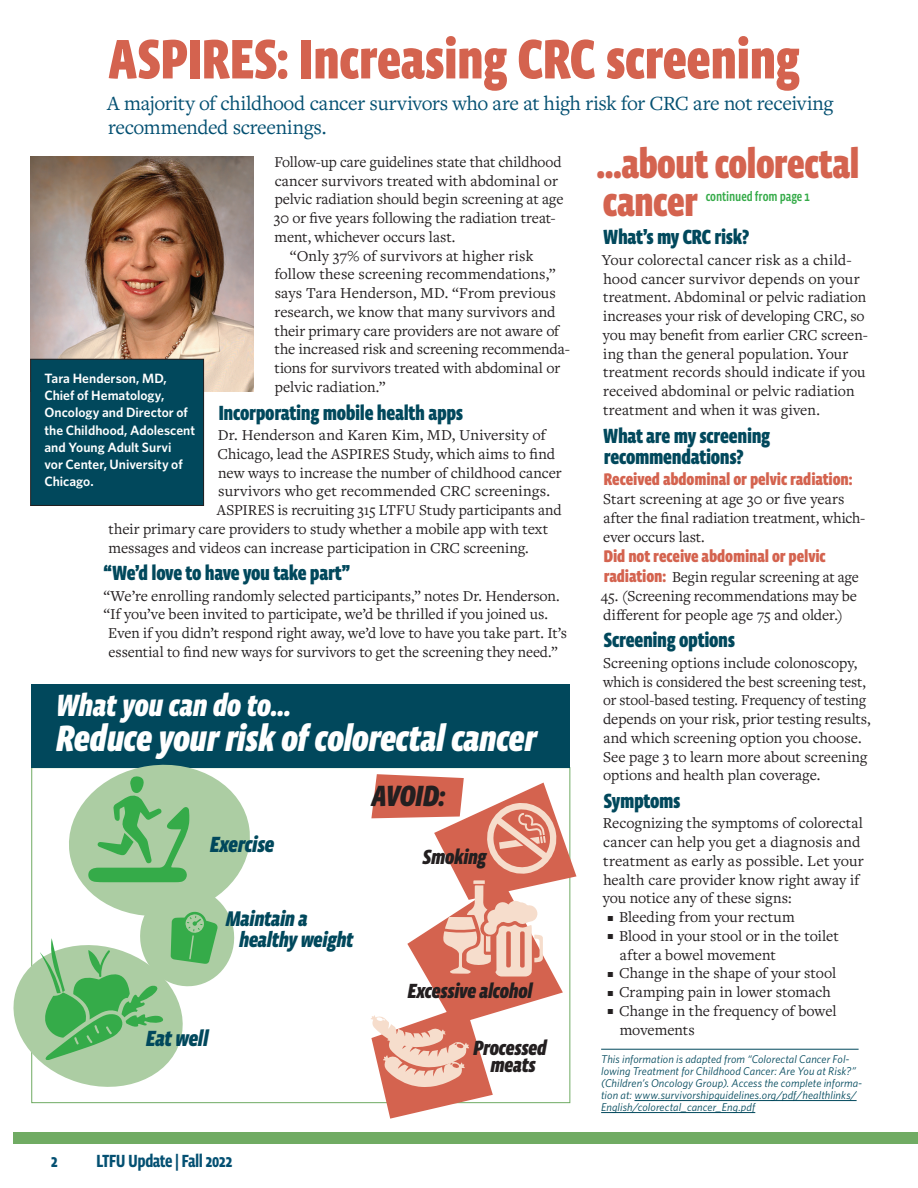
<style>
.page{position:relative;width:918px;height:1188px;background:#fff}
.page>*{position:absolute;margin:0;border:0;box-sizing:border-box;transform-origin:0 0}
.t1{font:900 57px "Vista Sans Nar OTCE";letter-spacing:-.015em;color:#d4634f}
.t2{font:900 42px "Vista Sans Nar OTCE";letter-spacing:-.015em;color:#d4634f}
.t3{font:italic 900 37.5px "Vista Sans Nar OTCE";letter-spacing:-.015em;color:#fff}
.t4{font:italic 900 31.5px "Vista Sans Nar OTCE";letter-spacing:-.005em;color:#fff}
.t5{font:italic 900 30px "Vista Sans Nar OTCE";letter-spacing:-.025em;color:#231f20}
.t6{font:italic 900 22.5px "Vista Sans Nar OTCE";letter-spacing:-.015em;color:#01485c}
.t7{font:italic 900 21.75px/21px "Vista Sans Nar OTCE";letter-spacing:-.015em;color:#01485c}
.t8{font:900 21px "Vista Sans Nar OTCE";letter-spacing:-.015em;color:#01485c}
.t9{font:21px "Freight Text Pro";letter-spacing:-.015em;color:#045072}
.t10{font:italic 900 21px/17.2px "Vista Sans Nar OTCE";letter-spacing:-.015em;color:#231f20;text-align:center}
.t11{font:700 18px "Vista Sans Nar OTCE";letter-spacing:-.03em;color:#045072}
.t12{font:900 17.25px "Vista Sans Nar OTCE";letter-spacing:-.005em;color:#d4634f}
.t13{font:15.75px/18.8px "Freight Text Pro";color:#231f20}
.t14{font:600 13.5px/17.2px "Whitney";color:#fff}
.t15{font:500 13.5px "Vista Sans Nar OTCE";letter-spacing:-.005em;color:#35ab49}
.t16{font:italic 11.25px/12px "Whitney";letter-spacing:.01em;color:#01485c}
.s1{font-family:"Vista Sans Nar OTCE";font-weight:900;font-size:17.25px;color:#d4634f}
.s2{font-size:12px}
</style>
<div class="page">
<div style="left:14px;top:1132px;width:904px;height:12px;background:#70ab63"></div>
<img style="left:30px;top:156px;width:224px;height:236px">
<div style="left:31px;top:359px;width:173px;height:146px;background:#01485c"></div>
<div style="left:30px;top:359px;width:174px;height:147px;border:1px solid #231f20"></div>
<hr style="left:601px;top:1049px;width:258px;height:1px;background:#01485c">
<hr style="left:634px;top:1100px;width:223px;height:1px;background:#01485c">
<hr style="left:601px;top:1112px;width:154px;height:1px;background:#01485c">
<div style="left:31px;top:684px;width:539px;height:84px;background:#01485c"></div>
<svg style="left:371px;top:774px;width:205px;height:345px"></svg>
<svg style="left:13px;top:764px;width:242px;height:332px"></svg>
<h1 class="t1" style="left:108px;top:27px;width:694px">ASPIRES: Increasing CRC screening</h1>
<p class="t9" style="left:107px;top:89px;width:728px">A majority of childhood cancer survivors who are at high risk for CRC are not receiving</p>
<p class="t9" style="left:108px;top:113px;width:220px">recommended screenings.</p>
<p class="t13" style="left:274px;top:152px;width:289px">Follow-up care guidelines state that childhood</p>
<p class="t13" style="left:275px;top:171px;width:285px">cancer survivors treated with abdominal or</p>
<p class="t13" style="left:275px;top:189px;width:290px">pelvic radiation should begin screening at age</p>
<p class="t13" style="left:274px;top:208px;width:283px">30 or fve years following the radiation treat-</p>
<p class="t13" style="left:275px;top:227px;width:182px">ment, whichever occurs last.</p>
<p class="t13" style="left:275px;top:246px;width:297px;text-indent:15px">“Only 37% of survivors at higher risk follow these screening recommendations,” says Tara Henderson, MD. “From previous research, we know that many survivors and their primary care providers are not aware of the increased risk and screening recommenda&shy;tions for survivors treated with abdominal or</p>
<p class="t14" style="left:44px;top:369px;width:124px">Tara Henderson, MD,</p>
<p class="t13" style="left:275px;top:377px;width:112px">pelvic radiation.”</p>
<p class="t2" style="left:597px;top:140px;width:265px">...about colorectal</p>
<p class="t2" style="left:603px;top:178px;width:97px">cancer</p>
<p class="t15" style="left:706px;top:189px;width:106px">continued from page 1</p>
<p class="t8" style="left:603px;top:225px;width:148px">What’s my CRC risk?</p>
<p class="t13" style="left:602px;top:250px;width:268px">Your colorectal cancer risk as a child&shy;hood cancer survivor depends on your treatment. Abdominal or pelvic radiation increases your risk of developing CRC, so you may beneft from earlier CRC screen&shy;ing than the general population. Your treatment records should indicate if you received abdominal or pelvic radiation treatment and when it was given.</p>
<p class="t8" style="left:603px;top:424px;width:169px">What are my screening</p>
<p class="t8" style="left:604px;top:445px;width:142px">recommendations?</p>
<p class="t12" style="left:604px;top:470px;width:250px">Received abdominal or pelvic radiation:</p>
<p class="t13" style="left:603px;top:489px;width:264px">Start screening at age 30 or fve years after the fnal radiation treatment, which&shy;ever occurs last.</p>
<p class="t12" style="left:604px;top:546px;width:224px">Did not receive abdominal or pelvic</p>
<p class="t13" style="left:604px;top:567px;width:257px"><span class="s1">radiation:</span> Begin regular screening at age</p>
<p class="t13" style="left:601px;top:586px;width:258px">45. (Screening recommendations may be diferent for people age 75 and older.)</p>
<p class="t8" style="left:603px;top:628px;width:133px">Screening options</p>
<p class="t13" style="left:603px;top:653px;width:269px">Screening options include colonoscopy, which is considered the best screening test, or stool-based testing. Frequency of testing depends on your risk, prior testing results, and which screening option you choose.<br>See page 3 to learn more about screening options and health plan coverage.</p>
<p class="t8" style="left:603px;top:789px;width:79px">Symptoms</p>
<p class="t13" style="left:603px;top:813px;width:262px">Recognizing the symptoms of colorectal</p>
<p class="t13" style="left:603px;top:832px;width:259px">cancer can help you get a diagnosis and</p>
<p class="t13" style="left:603px;top:851px;width:262px">treatment as early as possible. Let your</p>
<p class="t13" style="left:603px;top:870px;width:259px">health care provider know right away if</p>
<p class="t13" style="left:603px;top:888px;width:190px">you notice any of these signs:</p>
<p class="t13" style="left:608px;top:907px;width:189px"><span class="s2">P</span> Bleeding from your rectum</p>
<p class="t13" style="left:608px;top:926px;width:233px"><span class="s2">P</span> Blood in your stool or in the toilet</p>
<p class="t13" style="left:620px;top:945px;width:157px">after a bowel movement</p>
<p class="t13" style="left:608px;top:963px;width:230px"><span class="s2">P</span> Change in the shape of your stool</p>
<p class="t13" style="left:608px;top:982px;width:225px"><span class="s2">P</span> Cramping pain in lower stomach</p>
<p class="t13" style="left:608px;top:1001px;width:230px"><span class="s2">P</span> Change in the frequency of bowel</p>
<p class="t13" style="left:620px;top:1020px;width:76px">movements</p>
<p class="t16" style="left:601px;top:1053px;width:263px">This information is adapted from “Colorectal Cancer Fol&shy;lowing Treatment for Childhood Cancer: Are You at Risk?” (Children’s Oncology Group). Access the complete informa&shy;tion at: www.survivorshipguidelines.org/pdf/healthlinks/ English/colorectal_cancer_Eng.pdf</p>
<p class="t14" style="left:44px;top:386px;width:145px">Chief of Hematology,<br>Oncology and Director of</p>
<p class="t8" style="left:218px;top:401px;width:246px">Incorporating mobile health apps</p>
<p class="t14" style="left:44px;top:421px;width:152px">the Childhood, Adolescent</p>
<p class="t13" style="left:218px;top:425px;width:331px">Dr. Henderson and Karen Kim, MD, University of</p>
<p class="t14" style="left:44px;top:438px;width:129px">and Young Adult Survi</p>
<p class="t13" style="left:217px;top:444px;width:339px">Chicago, lead the ASPIRES Study, which aims to fnd</p>
<p class="t14" style="left:44px;top:455px;width:140px">vor Center, University of</p>
<p class="t13" style="left:218px;top:463px;width:345px">new ways to increase the number of childhood cancer</p>
<p class="t14" style="left:44px;top:473px;width:51px">Chicago.</p>
<p class="t13" style="left:218px;top:481px;width:333px">survivors who get recommended CRC screenings.</p>
<p class="t13" style="left:109px;top:500px;width:455px;text-indent:108px">ASPIRES is recruiting 315 LTFU Study participants and their primary care providers to study whether a mobile app with text messages and videos can increase participation in CRC screening.</p>
<p class="t8" style="left:104px;top:561px;width:248px">“We’d love to have you take part”</p>
<p class="t13" style="left:104px;top:586px;width:458px">“We’re enrolling randomly selected participants,” notes Dr. Henderson.</p>
<p class="t13" style="left:108px;top:604px;width:460px;text-indent:-5px">“If you’ve been invited to participate, we’d be thrilled if you joined us.<br>Even if you didn’t respond right away, we’d love to have you take part. It’s essential to fnd new ways for survivors to get the screening they need.”</p>
<p class="t4" style="left:56px;top:688px;width:237px">What you can do to...</p>
<p class="t3" style="left:56px;top:717px;width:483px">Reduce your risk of colorectal cancer</p>
<p class="t5" style="left:372px;top:779px;width:75px">AVOID:</p>
<p class="t6" style="left:210px;top:832px;width:66px">Exercise</p>
<p class="t10" style="left:423px;top:848px;width:66px">Smoking</p>
<p class="t7" style="left:239px;top:908px;width:116px;text-indent:-13px">Maintain a healthy weight</p>
<p class="t10" style="left:407px;top:982px;width:127px">Excessive alcohol</p>
<p class="t6" style="left:146px;top:1026px;width:64px">Eat well</p>
<p class="t10" style="left:473px;top:1039px;width:75px">Processed meats</p>
<p class="t11" style="left:51px;top:1150px;width:9px">2</p>
<p class="t11" style="left:96px;top:1150px;width:138px">LTFU Update | Fall 2022</p>
</div>
